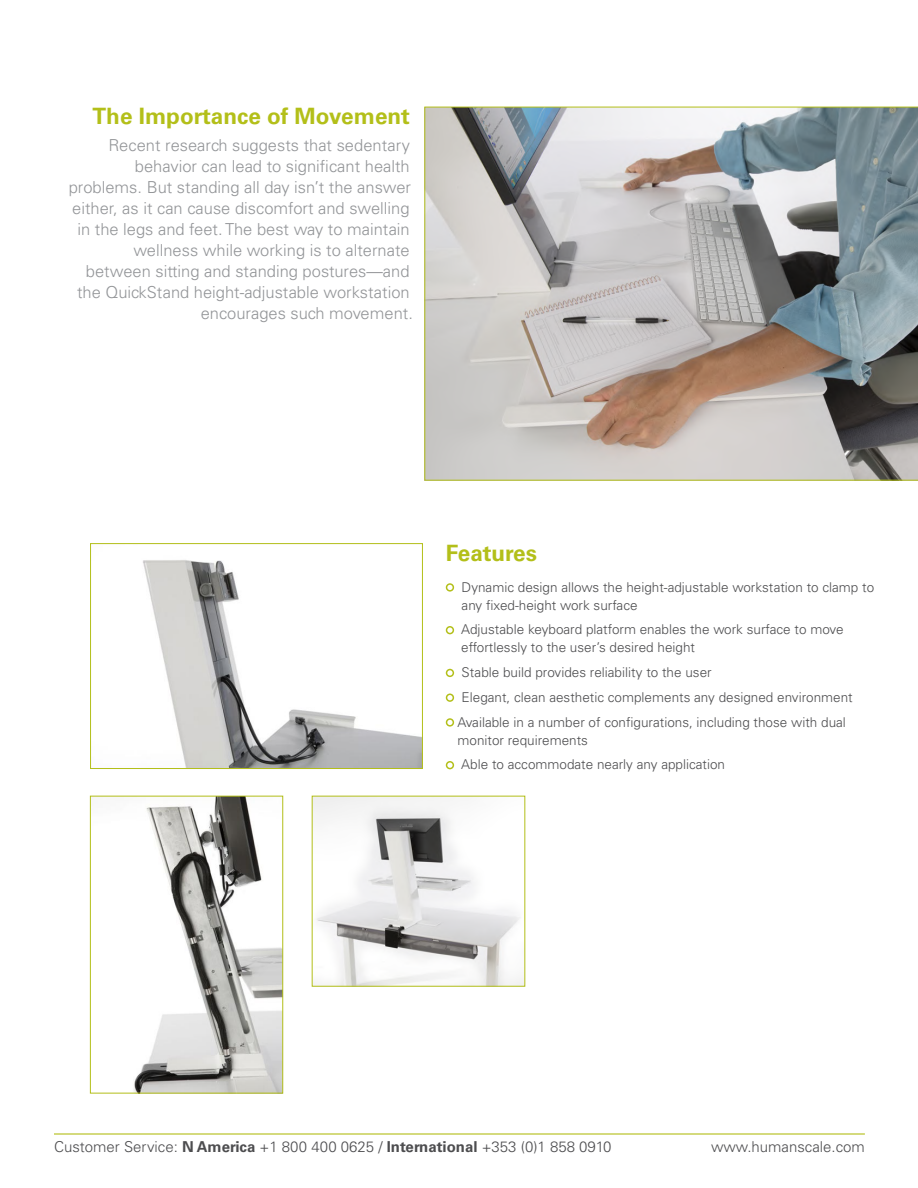
<style>
.page{position:relative;width:918px;height:1188px;background:#fff}
.page>*{position:absolute;margin:0;border:0;box-sizing:border-box;transform-origin:0 0}
.t1{font:700 22.5px "Univers";color:#b3bf19}
.t2{font:300 16.5px/21px "Univers";color:#939598;text-align:right}
.t3{font:300 15px "Univers";color:#4d4d4f}
.t4{font:300 13.5px/18px "Univers";color:#4d4d4f}
.s1{font-weight:700}
</style>
<div class="page">
<div style="left:446px;top:583px;width:8px;height:9px;border:2px solid #b3bf19;border-radius:50%"></div>
<div style="left:446px;top:626px;width:8px;height:8px;border:2px solid #b3bf19;border-radius:50%"></div>
<div style="left:446px;top:669px;width:8px;height:8px;border:2px solid #b3bf19;border-radius:50%"></div>
<div style="left:446px;top:694px;width:8px;height:8px;border:2px solid #b3bf19;border-radius:50%"></div>
<div style="left:446px;top:718px;width:8px;height:9px;border:2px solid #b3bf19;border-radius:50%"></div>
<div style="left:446px;top:761px;width:8px;height:8px;border:2px solid #b3bf19;border-radius:50%"></div>
<svg style="left:424px;top:107px;width:494px;height:374px;background:#aeadab"></svg>
<img style="left:143px;top:560px;width:278px;height:207px">
<div style="left:90px;top:543px;width:333px;height:226px;border:1px solid #b3bf19"></div>
<img style="left:134px;top:798px;width:147px;height:294px">
<div style="left:90px;top:796px;width:193px;height:298px;border:1px solid #b3bf19"></div>
<img style="left:314px;top:798px;width:209px;height:187px">
<hr style="left:54px;top:1133px;width:811px;height:2px;background:#b3bf19">
<h1 class="t1" style="left:93px;top:102px;width:319px">The Importance of Movement</h1>
<p class="t2" style="left:69px;top:135px;width:346px">Recent research suggests that sedentary behavior can lead to significant health problems. But standing all day isn’t the answer either, as it can cause discomfort and swelling in the legs and feet. The best way to maintain wellness while working is to alternate between sitting and standing postures—and the QuickStand height-adjustable workstation encourages such movement.</p>
<h1 class="t1" style="left:446px;top:540px;width:93px">Features</h1>
<p class="t4" style="left:462px;top:578px;width:414px">Dynamic design allows the height-adjustable workstation to clamp to any fixed-height work surface</p>
<p class="t4" style="left:461px;top:621px;width:384px">Adjustable keyboard platform enables the work surface to move effortlessly to the user’s desired height</p>
<p class="t4" style="left:462px;top:663px;width:252px">Stable build provides reliability to the user</p>
<p class="t4" style="left:462px;top:688px;width:393px">Elegant, clean aesthetic complements any designed environment</p>
<p class="t4" style="left:458px;top:713px;width:390px">Available in a number of configurations, including those with dual</p>
<p class="t4" style="left:458px;top:727px;width:269px;line-height:24.8px">monitor requirements<br>Able to accommodate nearly any application</p>
<p class="t3" style="left:54px;top:1137px;width:559px">Customer Service: <span class="s1">N America</span> +1 800 400 0625 / <span class="s1">International</span> +353 (0)1 858 0910</p>
<p class="t3" style="left:711px;top:1137px;width:155px">www.humanscale.com</p>
</div>
